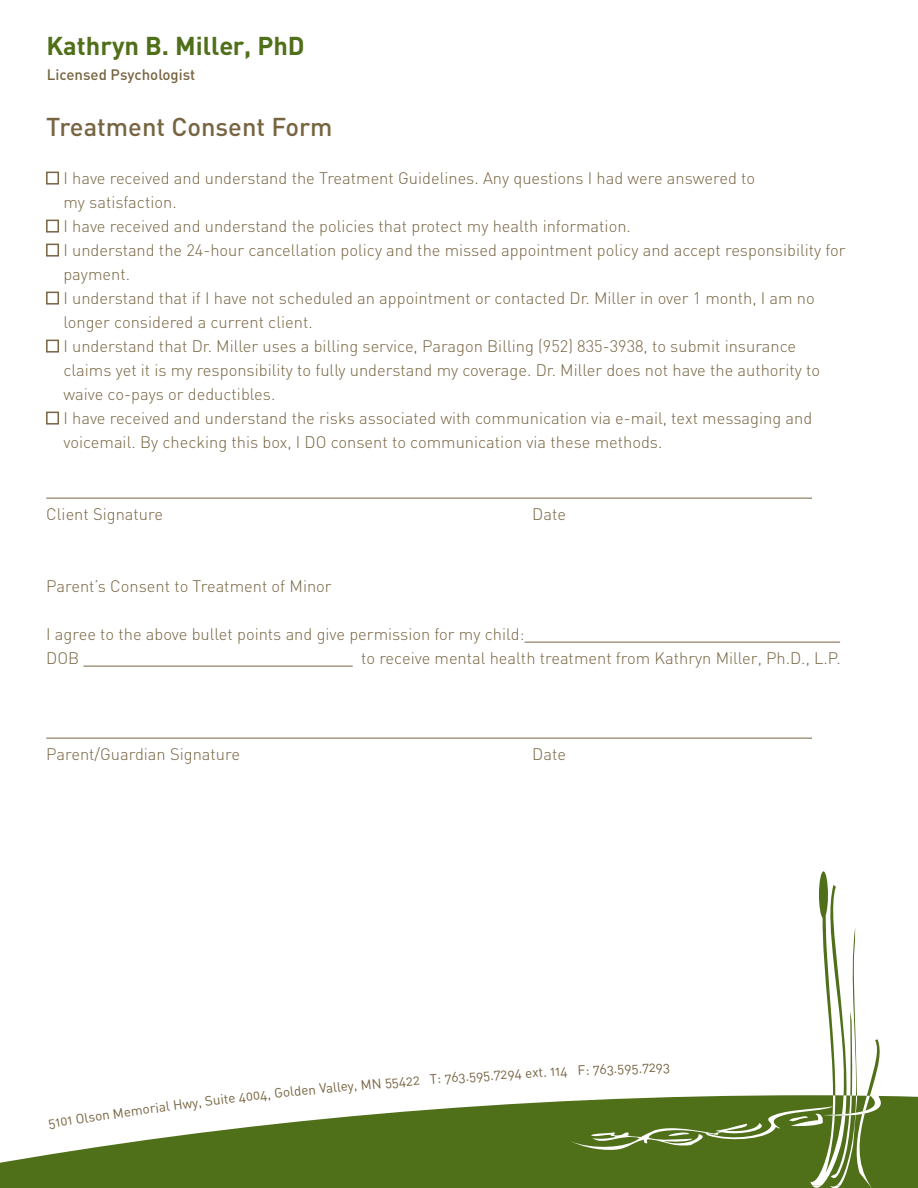
<style>
.page{position:relative;width:918px;height:1188px;background:#fff}
.page>*{position:absolute;margin:0;border:0;box-sizing:border-box;transform-origin:0 0}
.t1{font:500 25.5px "DIN";color:#776441}
.t2{font:700 25.5px "DIN";color:#4f6f19}
.t3{font:300 16.5px/24px "DIN";color:#776441}
.t4{font:500 15px "DIN";color:#776441}
.t5{font:13.5px "DIN Regular Alternate";color:#776441}
</style>
<div class="page">
<svg style="left:0;top:1096px;width:918px;height:92px;fill:#4f6f19"></svg>
<svg style="left:570px;top:871px;width:313px;height:317px"></svg>
<hr style="left:46px;top:498px;width:766px;height:1px;background:#776441">
<hr style="left:525px;top:642px;width:315px;height:1px;background:#776441">
<hr style="left:83px;top:666px;width:270px;height:1px;background:#776441">
<hr style="left:46px;top:738px;width:766px;height:1px;background:#776441">
<h1 class="t2" style="left:46px;top:29px;width:260px">Kathryn B. Miller, PhD</h1>
<p class="t4" style="left:47px;top:65px;width:150px">Licensed Psychologist</p>
<h1 class="t1" style="left:46px;top:110px;width:288px">Treatment Consent Form</h1>
<p class="t3" style="left:63px;top:166px;width:693px;text-indent:-17px">■ I have received and understand the Treatment Guidelines. Any questions I had were answered to my satisfaction.</p>
<p class="t3" style="left:46px;top:214px;width:586px">■ I have received and understand the policies that protect my health information.</p>
<p class="t3" style="left:63px;top:238px;width:784px;text-indent:-17px">■ I understand the 24-hour cancellation policy and the missed appointment policy and accept responsibility for payment.</p>
<p class="t3" style="left:63px;top:286px;width:753px;text-indent:-17px">■ I understand that if I have not scheduled an appointment or contacted Dr. Miller in over 1 month, I am no longer considered a current client.</p>
<p class="t3" style="left:63px;top:334px;width:758px;text-indent:-17px">■ I understand that Dr. Miller uses a billing service, Paragon Billing (952) 835-3938, to submit insurance claims yet it is my responsibility to fully understand my coverage. Dr. Miller does not have the authority to waive co-pays or deductibles.</p>
<p class="t3" style="left:63px;top:406px;width:750px;text-indent:-17px">■ I have received and understand the risks associated with communication via e-mail, text messaging and voicemail. By checking this box, I DO consent to communication via these methods.</p>
<p class="t3" style="left:46px;top:502px;width:118px">Client Signature</p>
<p class="t3" style="left:532px;top:502px;width:35px">Date</p>
<p class="t3" style="left:46px;top:574px;width:287px">Parent’s Consent to Treatment of Minor</p>
<p class="t3" style="left:46px;top:622px;width:480px">I agree to the above bullet points and give permission for my child:<br>DOB</p>
<p class="t3" style="left:361px;top:646px;width:481px">to receive mental health treatment from Kathryn Miller, Ph.D., L.P.</p>
<p class="t3" style="left:46px;top:742px;width:195px">Parent/Guardian Signature</p>
<p class="t3" style="left:532px;top:742px;width:35px">Date</p>
<p class="t5" style="left:252px;top:1087px;width:82px;rotate:-6deg">04, Golden Va</p>
<p class="t5" style="left:332px;top:1079px;width:82px;rotate:-5deg">lley, MN 5542</p>
<p class="t5" style="left:412px;top:1072px;width:89px;rotate:-4deg">2 T: 763.595.7</p>
<p class="t5" style="left:500px;top:1066px;width:86px;rotate:-3deg">294 ext. 114 F</p>
<p class="t5" style="left:585px;top:1061px;width:86px;rotate:-2deg">: 763.595.7293</p>
<p class="t5" style="left:94px;top:1108px;width:77px;rotate:-8deg">on Memorial</p>
<p class="t5" style="left:172px;top:1097px;width:82px;rotate:-7deg">Hwy, Suite 40</p>
<p class="t5" style="left:47px;top:1115px;width:48px;rotate:-9deg">5101 Ols</p>
</div>
